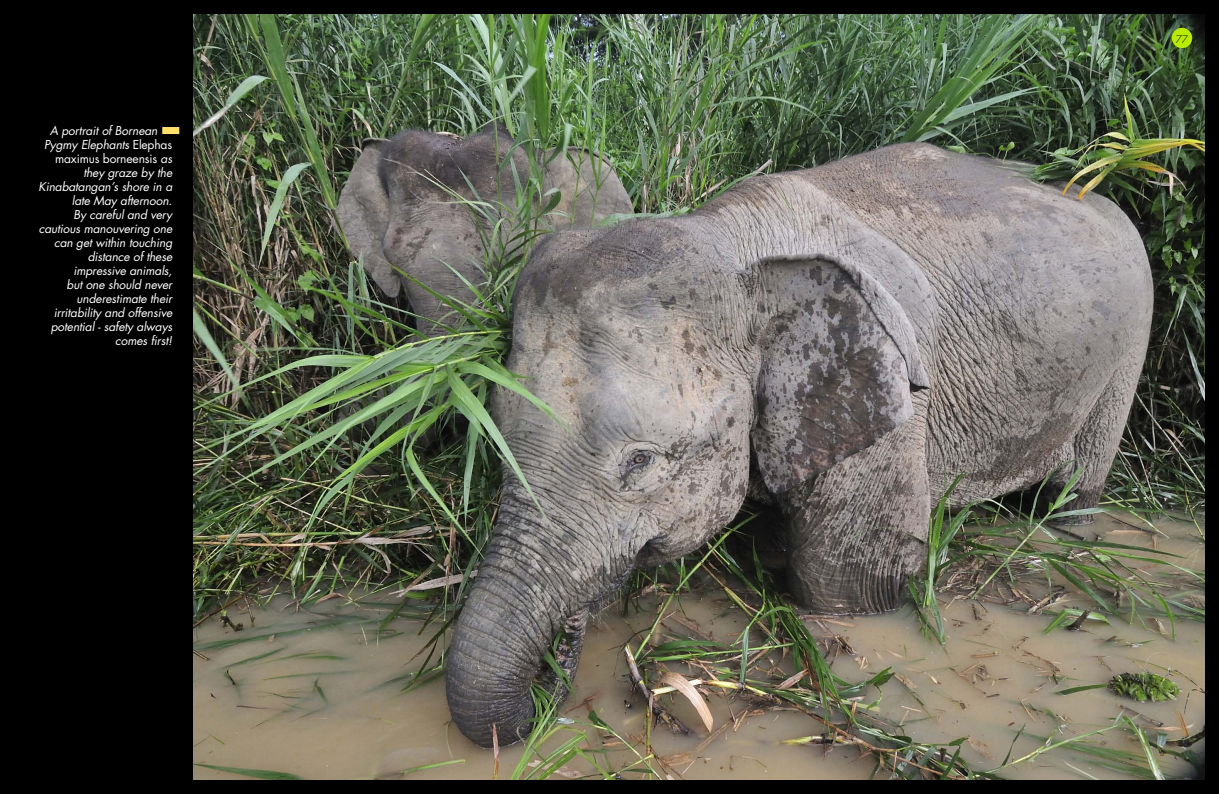
<style>
.page{position:relative;width:1219px;height:794px;background:#000}
.page>*{position:absolute;margin:0;border:0;box-sizing:border-box;transform-origin:0 0}
.t1{font:italic 12px "Futura";letter-spacing:-.01em;color:#fff}
.t2{font:12px "Futura";letter-spacing:-.01em;color:#fff}
.t3{font:300 10px "Futura";color:#000}
.s1{font-style:normal}
.s2{font-style:italic}
</style>
<div class="page">
<img style="left:194px;top:14px;width:1011px;height:766px">
<div style="left:162px;top:127px;width:17px;height:7px;background:#ffe068"></div>
<div style="left:1172px;top:28px;width:20px;height:20px;background:#b9eb00;border-radius:50%"></div>
<p class="t1" style="left:50px;top:125px;width:109px">A portrait of Bornean</p>
<p class="t1" style="left:44px;top:139px;width:130px">Pygmy Elephants <span class="s1">Elephas</span></p>
<p class="t2" style="left:55px;top:153px;width:119px">maximus borneensis <span class="s2">as</span></p>
<p class="t1" style="left:83px;top:167px;width:90px">they graze by the</p>
<p class="t1" style="left:39px;top:181px;width:135px">Kinabatangan’s shore in a</p>
<p class="t1" style="left:72px;top:195px;width:102px">late May afternoon.</p>
<p class="t1" style="left:73px;top:209px;width:100px">By careful and very</p>
<p class="t1" style="left:39px;top:223px;width:135px">cautious manouvering one</p>
<p class="t1" style="left:54px;top:237px;width:120px">can get within touching</p>
<p class="t1" style="left:88px;top:251px;width:86px">distance of these</p>
<p class="t1" style="left:73px;top:265px;width:100px">impressive animals,</p>
<p class="t1" style="left:67px;top:279px;width:107px">but one should never</p>
<p class="t1" style="left:77px;top:293px;width:97px">underestimate their</p>
<p class="t1" style="left:54px;top:307px;width:120px">irritability and offensive</p>
<p class="t1" style="left:51px;top:321px;width:123px">potential - safety always</p>
<p class="t1" style="left:115px;top:335px;width:58px">comes first!</p>
<p class="t3" style="left:1176px;top:35px;width:14px">77</p>
</div>
